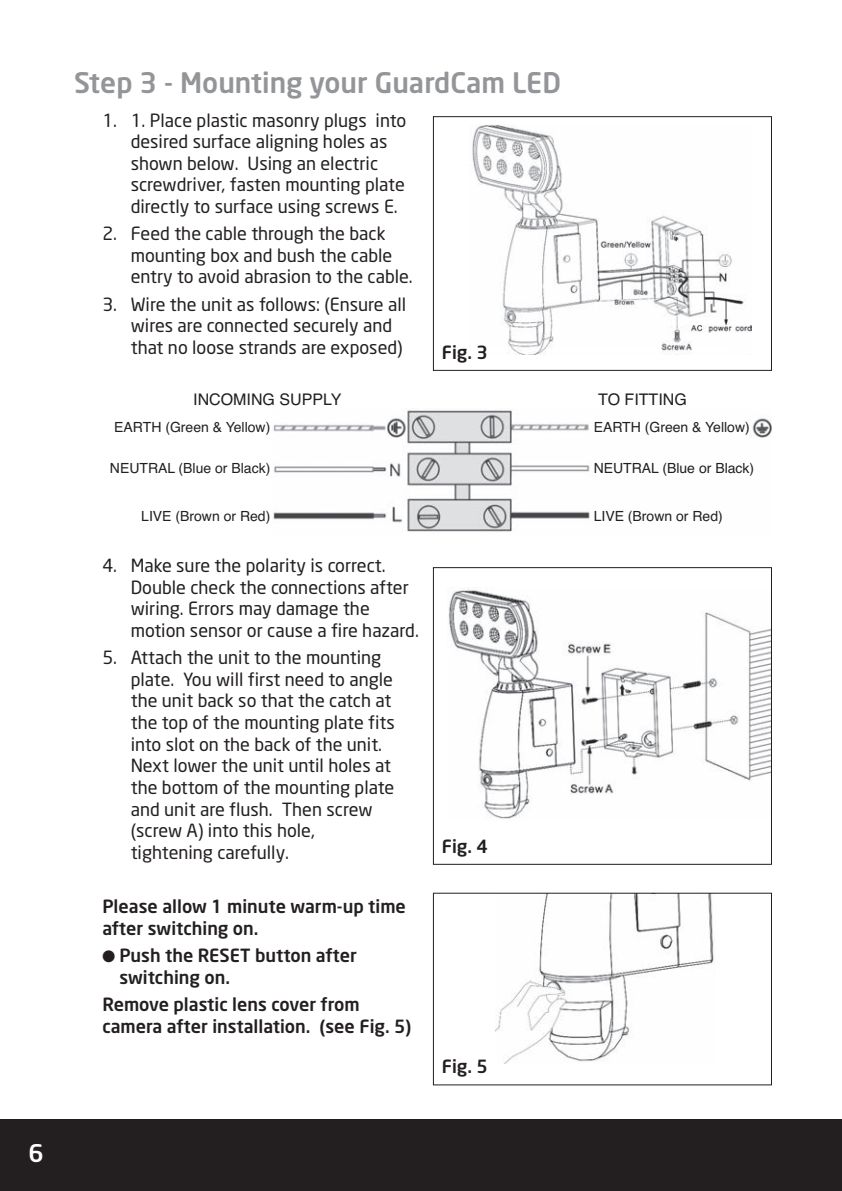
<style>
.page{position:relative;width:842px;height:1191px;background:#fff}
.page>*{position:absolute;margin:0;border:0;box-sizing:border-box;transform-origin:0 0}
.t1{font:500 28px "Neo Sans";color:#939598}
.t2{font:500 24px "Neo Sans";color:#fff}
.t3{font:18px/21.6px "Neo Sans";color:#231f20}
.t4{font:500 18px/21.6px "Neo Sans";color:#231f20}
.t5{font:16px "Helvetica";color:#231f20}
.t6{font:14px "Helvetica";color:#231f20}
</style>
<div class="page">
<div style="left:0;top:1119px;width:842px;height:72px;background:#231f20"></div>
<img style="left:496px;top:894px;width:218px;height:169px">
<div style="left:433px;top:892px;width:339px;height:193px;border:1px solid #231f20"></div>
<img style="left:469px;top:125px;width:283px;height:229px">
<div style="left:433px;top:116px;width:339px;height:255px;border:1px solid #231f20"></div>
<img style="left:448px;top:588px;width:322px;height:231px">
<div style="left:433px;top:567px;width:339px;height:298px;border:1px solid #231f20"></div>
<img style="left:273px;top:409px;width:499px;height:123px">
<h2 class="t2" style="left:28px;top:1143px;width:17px">6</h2>
<h1 class="t1" style="left:74px;top:72px;width:488px">Step 3 - Mounting your GuardCam LED</h1>
<p class="t3" style="left:131px;top:111px;width:277px;text-indent:-28px">1. 1. Place plastic masonry plugs into desired surface aligning holes as shown below. Using an electric screwdriver, fasten mounting plate directly to surface using screws E.</p>
<p class="t3" style="left:131px;top:224px;width:284px;text-indent:-28px">2. Feed the cable through the back mounting box and bush the cable entry to avoid abrasion to the cable.</p>
<p class="t3" style="left:131px;top:295px;width:277px;text-indent:-28px">3. Wire the unit as follows: (Ensure all wires are connected securely and that no loose strands are exposed)</p>
<p class="t4" style="left:442px;top:343px;width:48px">Fig. 3</p>
<p class="t5" style="left:193px;top:390px;width:150px">INCOMING SUPPLY</p>
<p class="t6" style="left:114px;top:419px;width:158px">EARTH (Green &amp; Yellow)</p>
<p class="t6" style="left:594px;top:419px;width:158px">EARTH (Green &amp; Yellow)</p>
<p class="t6" style="left:110px;top:460px;width:162px">NEUTRAL (Blue or Black)</p>
<p class="t6" style="left:141px;top:507px;width:131px">LIVE (Brown or Red)</p>
<p class="t5" style="left:598px;top:390px;width:90px">TO FITTING</p>
<p class="t6" style="left:594px;top:460px;width:162px">NEUTRAL (Blue or Black)</p>
<p class="t6" style="left:594px;top:507px;width:131px">LIVE (Brown or Red)</p>
<p class="t3" style="left:131px;top:556px;width:290px;text-indent:-28px">4. Make sure the polarity is correct.<br>Double check the connections after wiring. Errors may damage the motion sensor or cause a fire hazard.</p>
<p class="t3" style="left:131px;top:648px;width:266px;text-indent:-28px">5. Attach the unit to the mounting plate. You will first need to angle the unit back so that the catch at the top of the mounting plate fits into slot on the back of the unit.<br>Next lower the unit until holes at the bottom of the mounting plate and unit are flush. Then screw (screw A) into this hole, tightening carefully.</p>
<p class="t4" style="left:102px;top:897px;width:305px">Please allow 1 minute warm-up time after switching on.</p>
<p class="t4" style="left:119px;top:946px;width:239px">Push the RESET button after switching on.</p>
<p class="t4" style="left:102px;top:995px;width:311px">Remove plastic lens cover from camera after installation. (see Fig. 5)</p>
<p class="t4" style="left:442px;top:837px;width:48px">Fig. 4</p>
<p class="t4" style="left:442px;top:1057px;width:48px">Fig. 5</p>
</div>
